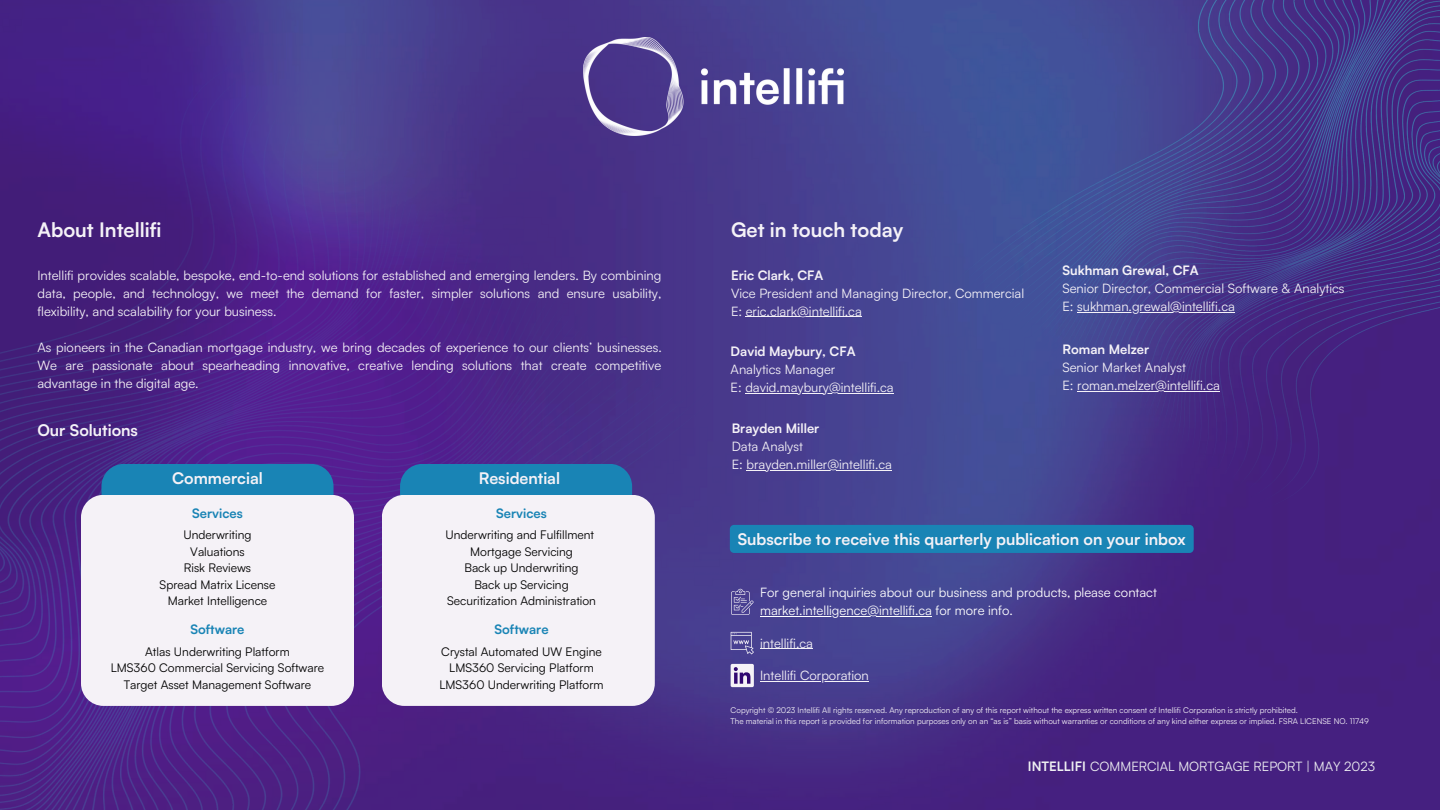
<style>
.page{position:relative;width:1440px;height:810px;background:#fff}
.page>*{position:absolute;margin:0;border:0;box-sizing:border-box;transform-origin:0 0}
.t1{font:700 20px "Satoshi";color:#f5f2f7}
.t2{font:700 16px "Satoshi";color:#f5f2f7}
.t3{font:13px/18px "Satoshi";color:#f5f2f7;text-align:justify}
.t4{font:13px/18px "Satoshi";color:#fff}
.t5{font:700 13px "Satoshi";color:#f5f2f7}
.t6{font:13px "Satoshi";color:#eeeff2}
.t7{font:700 13px "Satoshi";color:#1984b5}
.t8{font:12px "Satoshi";color:#000}
.t9{font:8px "Satoshi";color:#f5f2f7}
.s1{font-weight:700}
</style>
<div class="page">
<img style="left:787px;top:0;width:653px;height:810px">
<img style="left:0;top:0;width:787px;height:810px">
<img style="left:911px;top:0;width:529px;height:578px">
<hr style="left:760px;top:616px;width:172px;height:1px;background:#fff">
<div style="left:731px;top:664px;width:23px;height:23px;background:#f5f2f7;border-radius:2px"></div>
<svg style="left:734px;top:667px;width:16px;height:17px"></svg>
<svg style="left:731px;top:632px;width:23px;height:22px"></svg>
<svg style="left:731px;top:589px;width:23px;height:26px"></svg>
<hr style="left:760px;top:681px;width:109px;height:1px;background:#f5f2f7">
<hr style="left:760px;top:648px;width:53px;height:1px;background:#f5f2f7">
<div style="left:400px;top:464px;width:232px;height:211px;background:#1984b5;border-radius:22px"></div>
<div style="left:382px;top:495px;width:273px;height:211px;background:#f5f2f7;border-radius:22px"></div>
<div style="left:101px;top:464px;width:233px;height:211px;background:#1984b5;border-radius:22px"></div>
<div style="left:81px;top:495px;width:273px;height:211px;background:#f5f2f7;border-radius:22px"></div>
<hr style="left:746px;top:316px;width:116px;height:1px;background:#f5f2f7">
<hr style="left:745px;top:393px;width:149px;height:1px;background:#f5f2f7">
<hr style="left:1077px;top:391px;width:143px;height:1px;background:#f5f2f7">
<hr style="left:747px;top:470px;width:145px;height:1px;background:#f5f2f7">
<div style="left:730px;top:525px;width:464px;height:28px;background:#1984b5"></div>
<hr style="left:1077px;top:312px;width:158px;height:1px;background:#f5f2f7">
<img style="left:583px;top:38px;width:261px;height:97px">
<p class="t1" style="left:37px;top:217px;width:125px">About Intellifi</p>
<p class="t1" style="left:731px;top:217px;width:174px">Get in touch today</p>
<p class="t3" style="left:37px;top:266px;width:626px">Intellifi provides scalable, bespoke, end-to-end solutions for established and emerging lenders. By combining data, people, and technology, we meet the demand for faster, simpler solutions and ensure usability, flexibility, and scalability for your business.</p>
<p class="t3" style="left:37px;top:338px;width:626px">As pioneers in the Canadian mortgage industry, we bring decades of experience to our clients’ businesses.<br>We are passionate about spearheading innovative, creative lending solutions that create competitive advantage in the digital age.</p>
<p class="t5" style="left:731px;top:266px;width:94px">Eric Clark, CFA</p>
<p class="t3" style="left:731px;top:284px;width:295px">Vice President and Managing Director, Commercial</p>
<p class="t3" style="left:731px;top:302px;width:132px">E: eric.clark@intellifi.ca</p>
<p class="t5" style="left:731px;top:343px;width:126px">David Maybury, CFA</p>
<p class="t3" style="left:731px;top:360px;width:106px">Analytics Manager</p>
<p class="t3" style="left:731px;top:378px;width:165px">E: david.maybury@intellifi.ca</p>
<p class="t2" style="left:37px;top:420px;width:102px">Our Solutions</p>
<p class="t2" style="left:172px;top:468px;width:92px">Commercial</p>
<p class="t2" style="left:479px;top:468px;width:83px">Residential</p>
<p class="t5" style="left:732px;top:420px;width:89px">Brayden Miller</p>
<p class="t3" style="left:732px;top:437px;width:73px">Data Analyst</p>
<p class="t3" style="left:732px;top:455px;width:162px">E: brayden.miller@intellifi.ca</p>
<p class="t5" style="left:1062px;top:262px;width:138px">Sukhman Grewal, CFA</p>
<p class="t3" style="left:1062px;top:279px;width:284px">Senior Director, Commercial Software &amp; Analytics</p>
<p class="t3" style="left:1062px;top:297px;width:174px">E: sukhman.grewal@intellifi.ca</p>
<p class="t5" style="left:1062px;top:341px;width:88px">Roman Melzer</p>
<p class="t3" style="left:1062px;top:358px;width:125px">Senior Market Analyst</p>
<p class="t3" style="left:1062px;top:376px;width:159px">E: roman.melzer@intellifi.ca</p>
<p class="t7" style="left:192px;top:505px;width:52px">Services</p>
<p class="t8" style="left:183px;top:527px;width:70px">Underwriting</p>
<p class="t8" style="left:190px;top:544px;width:56px">Valuations</p>
<p class="t8" style="left:184px;top:560px;width:69px">Risk Reviews</p>
<p class="t8" style="left:160px;top:577px;width:117px">Spread Matrix License</p>
<p class="t8" style="left:168px;top:593px;width:101px">Market Intelligence</p>
<p class="t7" style="left:190px;top:621px;width:56px">Software</p>
<p class="t8" style="left:145px;top:644px;width:146px">Atlas Underwriting Platform</p>
<p class="t8" style="left:111px;top:660px;width:215px">LMS360 Commercial Servicing Software</p>
<p class="t8" style="left:124px;top:677px;width:189px">Target Asset Management Software</p>
<p class="t7" style="left:496px;top:505px;width:52px">Services</p>
<p class="t8" style="left:446px;top:527px;width:150px">Underwriting and Fulfillment</p>
<p class="t8" style="left:470px;top:544px;width:104px">Mortgage Servicing</p>
<p class="t8" style="left:464px;top:560px;width:116px">Back up Underwriting</p>
<p class="t8" style="left:474px;top:577px;width:96px">Back up Servicing</p>
<p class="t8" style="left:447px;top:593px;width:150px">Securitization Administration</p>
<p class="t7" style="left:495px;top:621px;width:56px">Software</p>
<p class="t8" style="left:441px;top:644px;width:162px">Crystal Automated UW Engine</p>
<p class="t8" style="left:449px;top:660px;width:146px">LMS360 Servicing Platform</p>
<p class="t8" style="left:439px;top:677px;width:166px">LMS360 Underwriting Platform</p>
<p class="t2" style="left:738px;top:528px;width:450px">Subscribe to receive this quarterly publication on your inbox</p>
<p class="t4" style="left:760px;top:583px;width:398px">For general inquiries about our business and products, please contact market.intelligence@intellifi.ca for more info.</p>
<p class="t3" style="left:760px;top:634px;width:54px">intellifi.ca</p>
<p class="t3" style="left:760px;top:666px;width:110px">Intellifi Corporation</p>
<p class="t9" style="left:731px;top:705px;width:569px">Copyright © 2023 Intellifi All rights reserved. Any reproduction of any of this report without the express written consent of Intellifi Corporation is strictly prohibited.</p>
<p class="t9" style="left:731px;top:716px;width:640px">The material in this report is provided for information purposes only on an “as is” basis without warranties or conditions of any kind either express or implied. FSRA LICENSE NO. 11749</p>
<p class="t6" style="left:1028px;top:758px;width:349px"><span class="s1">INTELLIFI</span> COMMERCIAL MORTGAGE REPORT | MAY 2023</p>
</div>
